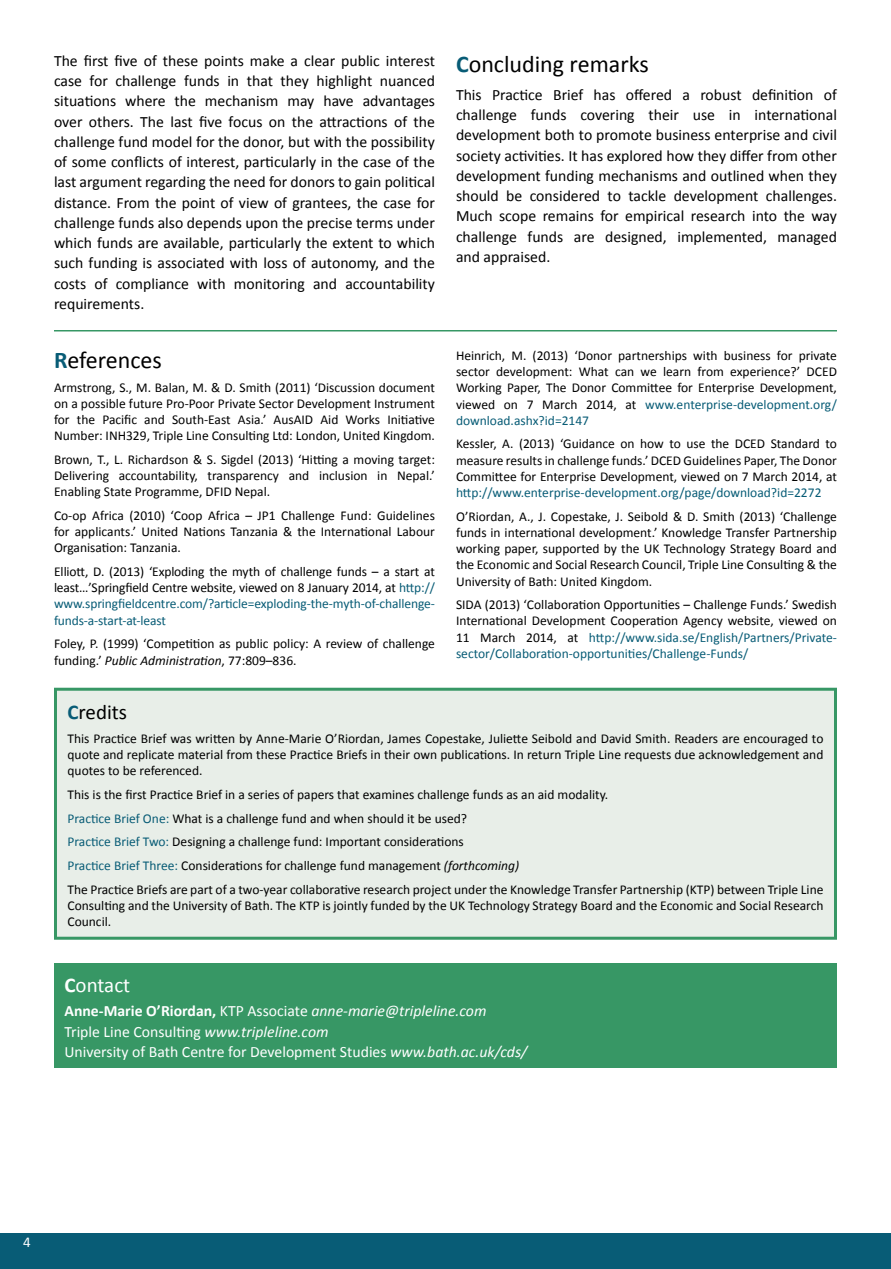
<style>
.page{position:relative;width:891px;height:1269px;background:#fff}
.page>*{position:absolute;margin:0;border:0;box-sizing:border-box;transform-origin:0 0}
.t1{font:24px "Calibri";color:#000}
.t2{font:21px "Calibri";color:#000}
.t3{font:21px "Calibri";color:#fff}
.t4{font:15.75px/20.2px "Calibri";color:#000;text-align:justify}
.t5{font:15.75px/20.2px "Calibri";color:#fff}
.t6{font:15px "Calibri";color:#fff}
.t7{font:13.5px/16.2px "Calibri";color:#000;text-align:justify}
.t8{font:13.5px "Calibri";color:#085c76}
.s1{font-weight:700;color:#085c76}
.s2{color:#085c76}
.s3{font-style:italic}
.s4{font-weight:700}
</style>
<div class="page">
<div style="left:0;top:1234px;width:891px;height:35px;background:#085c76"></div>
<div style="left:56px;top:689px;width:780px;height:249px;background:#e8eee8"></div>
<div style="left:54px;top:688px;width:783px;height:252px;border:3px solid #379765"></div>
<div style="left:54px;top:963px;width:783px;height:104px;background:#379765"></div>
<hr style="left:54px;top:330px;width:783px;height:2px;background:#379765">
<p class="t4" style="left:54px;top:51px;width:383px">The first five of these points make a clear public interest case for challenge funds in that they highlight nuanced situations where the mechanism may have advantages over others. The last five focus on the attractions of the challenge fund model for the donor, but with the possibility of some conflicts of interest, particularly in the case of the last argument regarding the need for donors to gain political distance. From the point of view of grantees, the case for challenge funds also depends upon the precise terms under which funds are available, particularly the extent to which such funding is associated with loss of autonomy, and the costs of compliance with monitoring and accountability requirements.</p>
<h1 class="t1" style="left:54px;top:345px;width:109px"><span class="s1">R</span>eferences</h1>
<p class="t7" style="left:54px;top:379px;width:383px">Armstrong, S., M. Balan, M. &amp; D. Smith (2011) ‘Discussion document on a possible future Pro-Poor Private Sector Development Instrument for the Pacific and South-East Asia.’ AusAID Aid Works Initiative Number: INH329, Triple Line Consulting Ltd: London, United Kingdom.</p>
<p class="t7" style="left:54px;top:451px;width:383px">Brown, T., L. Richardson &amp; S. Sigdel (2013) ‘Hitting a moving target:<br>Delivering accountability, transparency and inclusion in Nepal.’ Enabling State Programme, DFID Nepal.</p>
<p class="t7" style="left:54px;top:507px;width:382px">Co-op Africa (2010) ‘Coop Africa – JP1 Challenge Fund: Guidelines for applicants.’ United Nations Tanzania &amp; the International Labour Organisation: Tanzania.</p>
<p class="t7" style="left:54px;top:564px;width:383px">Elliott, D. (2013) ‘Exploding the myth of challenge funds – a start at least…’Springfield Centre website, viewed on 8 January 2014, at <span class="s2">http:// www.springfieldcentre.com/?article=exploding-the-myth-of-challenge&shy;funds-a-start-at-least</span></p>
<p class="t7" style="left:54px;top:636px;width:383px">Foley, P. (1999) ‘Competition as public policy: A review of challenge funding.’ <span class="s3">Public Administration</span>, 77:809–836.</p>
<h2 class="t2" style="left:68px;top:699px;width:61px"><span class="s1">C</span>redits</h2>
<p class="t7" style="left:68px;top:730px;width:757px">This Practice Brief was written by Anne-Marie O’Riordan, James Copestake, Juliette Seibold and David Smith. Readers are encouraged to quote and replicate material from these Practice Briefs in their own publications. In return Triple Line requests due acknowledgement and quotes to be referenced.</p>
<p class="t7" style="left:68px;top:783px;width:757px;line-height:23.7px;text-align:left">This is the first Practice Brief in a series of papers that examines challenge funds as an aid modality.<br><span class="s2">Practice Brief One:</span> What is a challenge fund and when should it be used?<br><span class="s2">Practice Brief Two:</span> Designing a challenge fund: Important considerations<br><span class="s2">Practice Brief Three:</span> Considerations for challenge fund management <span class="s3">(forthcoming)<br></span>The Practice Briefs are part of a two-year collaborative research project under the Knowledge Transfer Partnership (KTP) between Triple Line</p>
<p class="t7" style="left:68px;top:898px;width:757px">Consulting and the University of Bath. The KTP is jointly funded by the UK Technology Strategy Board and the Economic and Social Research<br>Council.</p>
<h1 class="t1" style="left:456px;top:49px;width:194px"><span class="s1">C</span>oncluding remarks</h1>
<p class="t4" style="left:456px;top:84px;width:383px">This Practice Brief has offered a robust definition of challenge funds covering their use in international development both to promote business enterprise and civil society activities. It has explored how they differ from other development funding mechanisms and outlined when they should be considered to tackle development challenges.<br>Much scope remains for empirical research into the way challenge funds are designed, implemented, managed and appraised.</p>
<p class="t7" style="left:456px;top:347px;width:383px">Heinrich, M. (2013) ‘Donor partnerships with business for private sector development: What can we learn from experience?’ DCED Working Paper, The Donor Committee for Enterprise Development, viewed on 7 March 2014, at <span class="s2">www.enterprise-development.org/ download.ashx?id=2147</span></p>
<p class="t7" style="left:456px;top:436px;width:383px">Kessler, A. (2013) ‘Guidance on how to use the DCED Standard to measure results in challenge funds.’ DCED Guidelines Paper, The Donor Committee for Enterprise Development, viewed on 7 March 2014, at</p>
<p class="t8" style="left:456px;top:484px;width:367px">http://www.enterprise-development.org/page/download?id=2272</p>
<p class="t7" style="left:456px;top:508px;width:383px">O’Riordan, A., J. Copestake, J. Seibold &amp; D. Smith (2013) ‘Challenge funds in international development.’ Knowledge Transfer Partnership working paper, supported by the UK Technology Strategy Board and the Economic and Social Research Council, Triple Line Consulting &amp; the University of Bath: United Kingdom.</p>
<p class="t7" style="left:456px;top:597px;width:383px">SIDA (2013) ‘Collaboration Opportunities – Challenge Funds.’ Swedish International Development Cooperation Agency website, viewed on 11 March 2014, at <span class="s2">http://www.sida.se/English/Partners/Private&shy;sector/Collaboration-opportunities/Challenge-Funds/</span></p>
<h2 class="t3" style="left:64px;top:971px;width:67px"><span class="s4">C</span>ontact</h2>
<p class="t5" style="left:64px;top:1001px;width:464px"><span class="s4">Anne-Marie O’Riordan,</span> KTP Associate <span class="s3">anne-marie@tripleline.com<br></span>Triple Line Consulting <span class="s3">www.tripleline.com<br></span>University of Bath Centre for Development Studies <span class="s3">www.bath.ac.uk/cds/</span></p>
<p class="t6" style="left:23px;top:1233px;width:9px">4</p>
</div>
